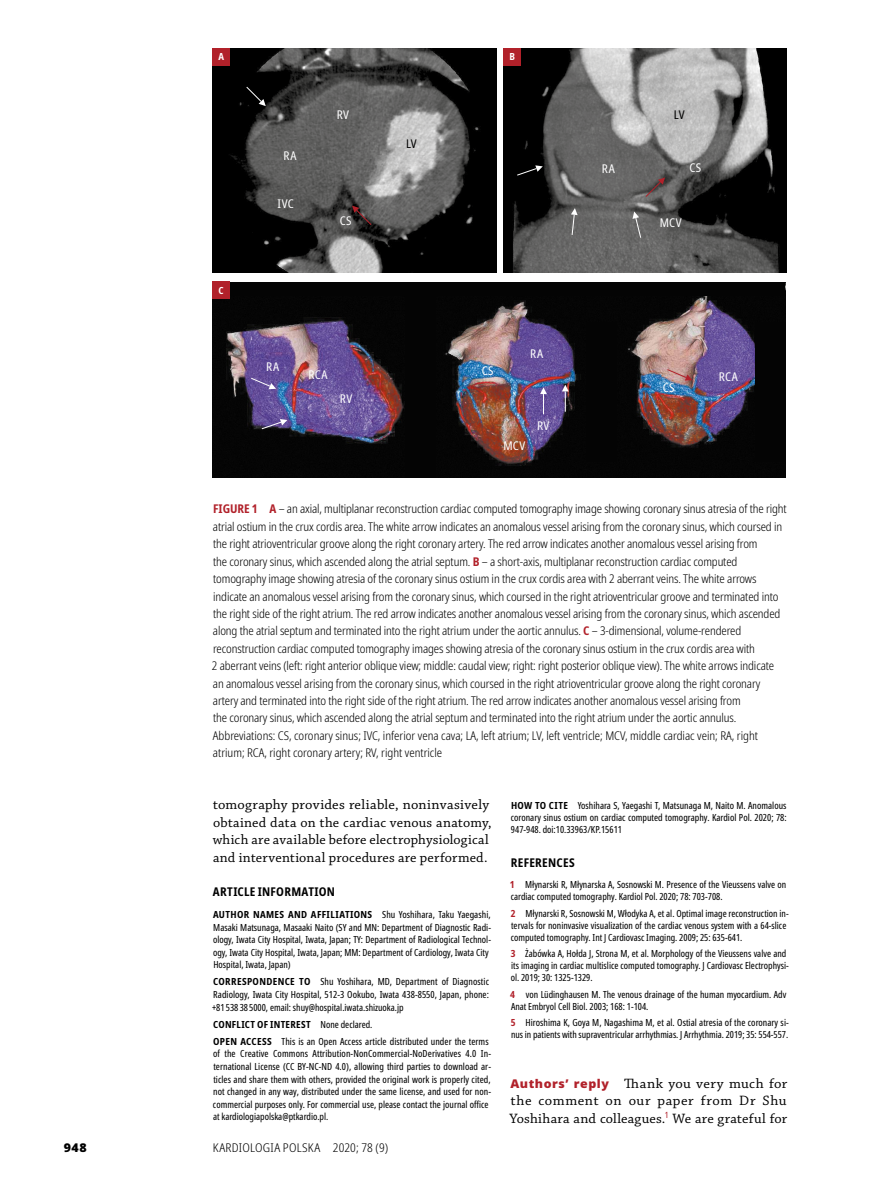
<style>
.page{position:relative;width:872px;height:1191px;background:#fff}
.page>*{position:absolute;margin:0;border:0;box-sizing:border-box;transform-origin:0 0}
.t1{font:14.25px/17.4px "Chaparral Pro MP";letter-spacing:.015em;color:#000;text-align:justify}
.t2{font:300 condensed 12px/17.4px "Noto Sans";letter-spacing:-.01em;color:#000}
.t3{font:condensed 12px "Noto Sans";letter-spacing:.025em;color:#fff}
.t4{font:700 condensed 12px "Noto Sans";letter-spacing:.02em;color:#000}
.t5{font:300 condensed 12px "Noto Sans";letter-spacing:.015em;color:#000;scale:1.04 1}
.t6{font:condensed 12px "Noto Sans";color:#000}
.t7{font:900 12px "Noto Sans";color:#000;scale:1.04 1}
.t8{font:extra-condensed 9.75px/12.6px "Noto Sans";color:#000}
.t9{font:700 condensed 9.75px "Noto Sans";color:#fff}
.s1{font-weight:700;color:#b1212a}
.s2{font-weight:700;font-stretch:condensed}
.s3{font-weight:700;font-stretch:condensed;color:#b1212a}
.s4{font-family:"Noto Sans";font-weight:900;font-size:12px;color:#b1212a}
</style>
<div class="page">
<img style="left:212px;top:296px;width:394px;height:182px">
<img style="left:606px;top:296px;width:179px;height:182px">
<img style="left:213px;top:48px;width:283px;height:224px">
<img style="left:503px;top:48px;width:284px;height:224px">
<div style="left:213px;top:48px;width:17px;height:17px;background:#b1212a"></div>
<div style="left:503px;top:48px;width:18px;height:17px;background:#b1212a"></div>
<svg style="left:246px;top:86px;width:20px;height:20px"></svg>
<svg style="left:250px;top:377px;width:26px;height:12px"></svg>
<svg style="left:261px;top:419px;width:26px;height:11px"></svg>
<svg style="left:540px;top:387px;width:7px;height:27px"></svg>
<svg style="left:562px;top:385px;width:6px;height:27px"></svg>
<svg style="left:516px;top:165px;width:27px;height:11px"></svg>
<svg style="left:571px;top:208px;width:6px;height:28px"></svg>
<svg style="left:632px;top:211px;width:9px;height:28px"></svg>
<svg style="left:352px;top:206px;width:20px;height:20px"></svg>
<svg style="left:645px;top:177px;width:20px;height:21px"></svg>
<svg style="left:666px;top:368px;width:26px;height:12px"></svg>
<div style="left:213px;top:282px;width:572px;height:14px;background:#040404"></div>
<div style="left:586px;top:322px;width:30px;height:139px;background:#040404"></div>
<div style="left:405px;top:293px;width:31px;height:185px;background:#040404"></div>
<div style="left:755px;top:322px;width:30px;height:139px;background:#040404"></div>
<div style="left:212px;top:282px;width:18px;height:17px;background:#b1212a"></div>
<p class="t9" style="left:218px;top:50px;width:7px">A</p>
<p class="t9" style="left:509px;top:50px;width:7px">B</p>
<p class="t3" style="left:283px;top:147px;width:14px">RA</p>
<p class="t3" style="left:277px;top:195px;width:18px">IVC</p>
<p class="t3" style="left:337px;top:106px;width:14px">RV</p>
<p class="t3" style="left:340px;top:212px;width:13px">CS</p>
<p class="t6" style="left:406px;top:135px;width:12px">LV</p>
<p class="t9" style="left:218px;top:283px;width:6px">C</p>
<p class="t3" style="left:530px;top:345px;width:14px">RA</p>
<p class="t3" style="left:602px;top:160px;width:14px">RA</p>
<p class="t6" style="left:674px;top:106px;width:12px">LV</p>
<p class="t3" style="left:689px;top:159px;width:13px">CS</p>
<p class="t3" style="left:659px;top:214px;width:24px">MCV</p>
<p class="t3" style="left:266px;top:358px;width:14px">RA</p>
<p class="t3" style="left:482px;top:363px;width:13px">CS</p>
<p class="t3" style="left:308px;top:366px;width:20px">RCA</p>
<p class="t3" style="left:719px;top:368px;width:20px">RCA</p>
<p class="t3" style="left:340px;top:390px;width:14px">RV</p>
<p class="t3" style="left:503px;top:437px;width:24px">MCV</p>
<p class="t3" style="left:537px;top:417px;width:14px">RV</p>
<p class="t3" style="left:663px;top:379px;width:13px">CS</p>
<p class="t2" style="left:212px;top:501px;width:576px"><span class="s1">FIGURE 1 A</span> – an axial, multiplanar reconstruction cardiac computed tomography image showing coronary sinus atresia of the right atrial ostium in the crux cordis area. The white arrow indicates an anomalous vessel arising from the coronary sinus, which coursed in the right atrioventricular groove along the right coronary artery. The red arrow indicates another anomalous vessel arising from<br>the coronary sinus, which ascended along the atrial septum. <span class="s1">B</span> – a short‑axis, multiplanar reconstruction cardiac computed tomography image showing atresia of the coronary sinus ostium in the crux cordis area with 2 aberrant veins. The white arrows indicate an anomalous vessel arising from the coronary sinus, which coursed in the right atrioventricular groove and terminated into the right side of the right atrium. The red arrow indicates another anomalous vessel arising from the coronary sinus, which ascended along the atrial septum and terminated into the right atrium under the aortic annulus. <span class="s1">C</span> – 3‑dimensional, volume‑rendered reconstruction cardiac computed tomography images showing atresia of the coronary sinus ostium in the crux cordis area with<br>2 aberrant veins (left: right anterior oblique view; middle: caudal view; right: right posterior oblique view). The white arrows indicate an anomalous vessel arising from the coronary sinus, which coursed in the right atrioventricular groove along the right coronary artery and terminated into the right side of the right atrium. The red arrow indicates another anomalous vessel arising from<br>the coronary sinus, which ascended along the atrial septum and terminated into the right atrium under the aortic annulus.<br>Abbreviations: CS, coronary sinus; IVC, inferior vena cava; LA, left atrium; LV, left ventricle; MCV, middle cardiac vein; RA, right atrium; RCA, right coronary artery; RV, right ventricle</p>
<h1 class="t1" style="left:213px;top:796px;width:280px;text-align:left">tomography provides reliable, noninvasively obtained data on the cardiac venous anatomy, which are available before electrophysiological and interventional procedures are performed.</h1>
<p class="t4" style="left:213px;top:883px;width:124px">ARTICLE INFORMATION</p>
<p class="t8" style="left:213px;top:908px;width:279px"><span class="s2">AUTHOR NAMES AND AFFILIATIONS</span> Shu Yoshihara, Taku Yaegashi, Masaki Matsunaga, Masaaki Naito (SY and MN: Department of Diagnostic Radi&shy;ology, Iwata City Hospital, Iwata, Japan; TY: Department of Radiological Technol&shy;ogy, Iwata City Hospital, Iwata, Japan; MM: Department of Cardiology, Iwata City Hospital, Iwata, Japan)</p>
<p class="t8" style="left:212px;top:975px;width:278px;text-align:justify"><span class="s2">CORRESPONDENCE TO</span> Shu Yoshihara, MD, Department of Diagnostic Radiology, Iwata City Hospital, 512-3 Ookubo, Iwata 438-8550, Japan, phone: +81 538 38 5000, email: shuy@hospital.iwata.shizuoka.jp</p>
<p class="t8" style="left:213px;top:1016px;width:277px;line-height:17.1px"><span class="s2">CONFLICT OF INTEREST</span> None declared.<br><span class="s2">OPEN ACCESS</span> This is an Open Access article distributed under the terms</p>
<p class="t8" style="left:213px;top:1047px;width:279px">of the Creative Commons Attribution-‑NonCommercial-‑NoDerivatives 4.0 In&shy;ternational License (CC BY-‑NC-‑ND 4.0), allowing third parties to download ar&shy;ticles and share them with others, provided the original work is properly cited, not changed in any way, distributed under the same license, and used for non&shy;commercial purposes only. For commercial use, please contact the journal office at kardiologiapolska@ptkardio.pl.</p>
<p class="t7" style="left:64px;top:1138px;width:24px">948</p>
<p class="t5" style="left:213px;top:1139px;width:170px">KARDIOLOGIA POLSKA 2020; 78 (9)</p>
<p class="t8" style="left:511px;top:799px;width:277px;line-height:12px;text-align:justify"><span class="s2">HOW TO CITE</span> Yoshihara S, Yaegashi T, Matsunaga M, Naito M. Anomalous coronary sinus ostium on cardiac computed tomography. Kardiol Pol. 2020; 78:<br>947-948. doi:10.33963/KP.15611</p>
<p class="t4" style="left:511px;top:854px;width:65px">REFERENCES</p>
<p class="t8" style="left:510px;top:879px;width:278px;line-height:12px"><span class="s3">1</span> Młynarski R, Młynarska A, Sosnowski M. Presence of the Vieussens valve on cardiac computed tomography. Kardiol Pol. 2020; 78: 703-708.</p>
<p class="t8" style="left:511px;top:907px;width:279px;line-height:12px"><span class="s3">2</span> Młynarski R, Sosnowski M, Włodyka A, et al. Optimal image reconstruction in&shy;tervals for noninvasive visualization of the cardiac venous system with a 64‑slice computed tomography. Int J Cardiovasc Imaging. 2009; 25: 635-641.</p>
<p class="t8" style="left:511px;top:948px;width:279px;line-height:12px"><span class="s3">3</span> Żabówka A, Hołda J, Strona M, et al. Morphology of the Vieussens valve and its imaging in cardiac multislice computed tomography. J Cardiovasc Electrophysi&shy;ol. 2019; 30: 1325-1329.</p>
<p class="t8" style="left:510px;top:988px;width:278px;line-height:12px"><span class="s3">4</span> von Lüdinghausen M. The venous drainage of the human myocardium. Adv<br>Anat Embryol Cell Biol. 2003; 168: 1-104.</p>
<p class="t8" style="left:511px;top:1017px;width:279px;line-height:12px"><span class="s3">5</span> Hiroshima K, Goya M, Nagashima M, et al. Ostial atresia of the coronary si&shy;nus in patients with supraventricular arrhythmias. J Arrhythmia. 2019; 35: 554-557.</p>
<h1 class="t1" style="left:509px;top:1075px;width:279px"><span class="s4">Authors’ reply</span> Thank you very much for the comment on our paper from Dr Shu Yoshihara and colleagues.<sup>1</sup> We are grateful for</h1>
</div>
